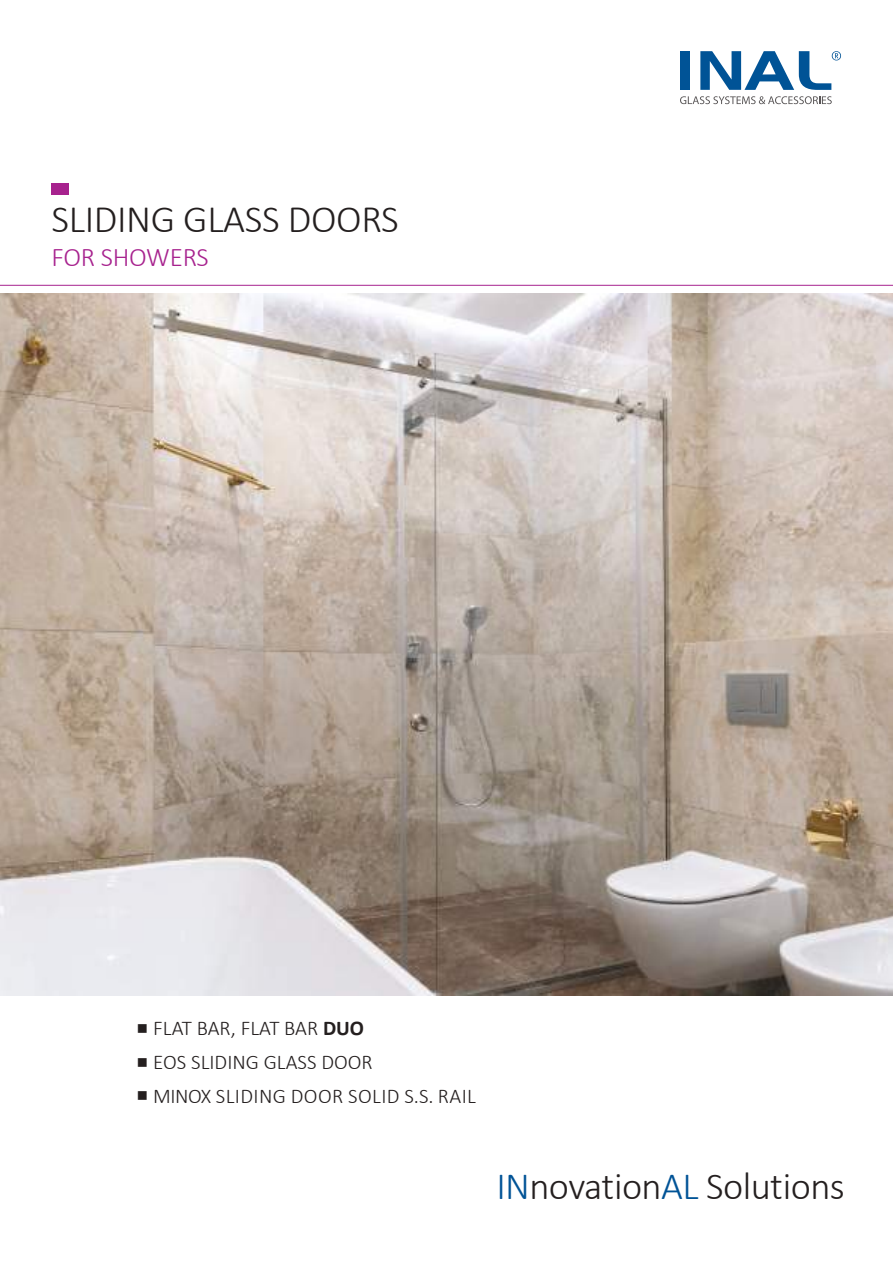
<style>
.page{position:relative;width:893px;height:1263px;background:#fff}
.page>*{position:absolute;margin:0;border:0;box-sizing:border-box;transform-origin:0 0}
.t1{font:300 39px "Calibri";letter-spacing:-.01em;color:#241f1f}
.t2{font:300 38.7px "Calibri";letter-spacing:-.015em;color:#241f1f}
.t3{font:300 27px "Calibri";letter-spacing:-.01em;color:#a7228e}
.t4{font:300 21px "Calibri";color:#241f1f}
.t5{font:300 21px "Calibri";letter-spacing:.02em;color:#241f1f}
.s1{font-weight:700}
.s2{color:#005396}
</style>
<div class="page">
<svg style="left:680px;top:96px;width:152px;height:8px"></svg>
<div style="left:680px;top:51px;width:9px;height:39px;background:#005396"></div>
<svg style="left:700px;top:51px;width:141px;height:39px"></svg>
<hr style="left:0;top:285px;width:893px;height:1px;background:#a7228e">
<div style="left:52px;top:183px;width:17px;height:11px;background:#a7228e"></div>
<img style="left:0;top:293px;width:893px;height:702px">
<h1 class="t1" style="left:52px;top:203px;width:349px">SLIDING GLASS DOORS</h1>
<p class="t3" style="left:52px;top:246px;width:159px">FOR SHOWERS</p>
<p class="t4" style="left:137px;top:1020px;width:229px">■ FLAT BAR, FLAT BAR <span class="s1">DUO</span></p>
<p class="t4" style="left:137px;top:1053px;width:237px">■ EOS SLIDING GLASS DOOR</p>
<p class="t5" style="left:137px;top:1087px;width:341px">■ MINOX SLIDING DOOR SOLID S.S. RAIL</p>
<h2 class="t2" style="left:496px;top:1170px;width:350px"><span class="s2">IN</span>novation<span class="s2">AL</span> Solutions</h2>
</div>
